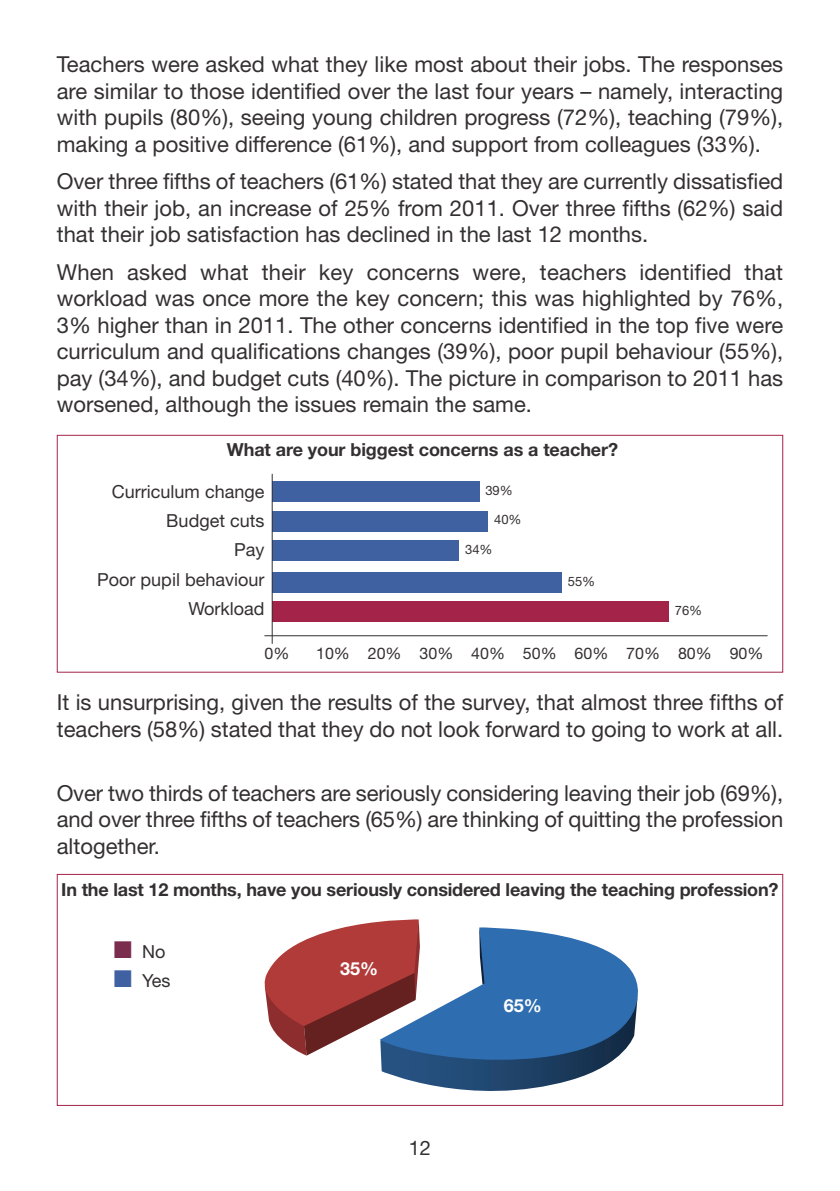
<style>
.page{position:relative;width:840px;height:1191px;background:#fff}
.page>*{position:absolute;margin:0;border:0;box-sizing:border-box;transform-origin:0 0}
.t1{font:22px/26.4px "Helvetica Neue";color:#343032;text-align:justify}
.t2{font:20px "Helvetica Neue";color:#343032}
.t3{font:700 18px "Helvetica Neue";letter-spacing:-.01em;color:#343032}
.t4{font:18px/29.2px "Helvetica Neue";color:#343032;text-align:right}
.t5{font:700 18px "Helvetica Neue";color:#fff}
.t6{font:16px "Helvetica Neue";color:#343032}
.t7{font:13px "Helvetica Neue";color:#343032}
.s1{color:#7b2d50}
.s2{color:#3f61a1}
</style>
<div class="page">
<div style="left:57px;top:435px;width:725px;height:237px;border:1px solid #a42349"></div>
<hr style="left:264px;top:635px;width:503px;height:1px;background:#343032">
<div style="left:272px;top:601px;width:397px;height:21px;background:#a42349"></div>
<div style="left:272px;top:572px;width:290px;height:20px;background:#3f61a1"></div>
<div style="left:272px;top:540px;width:187px;height:21px;background:#3f61a1"></div>
<div style="left:272px;top:511px;width:216px;height:20px;background:#3f61a1"></div>
<div style="left:272px;top:482px;width:208px;height:20px;background:#3f61a1"></div>
<hr style="left:271px;top:474px;width:1px;height:170px;background:#343032">
<svg style="left:264px;top:919px;width:373px;height:172px"></svg>
<div style="left:57px;top:874px;width:725px;height:232px;border:1px solid #a42349"></div>
<p class="t1" style="left:57px;top:54px;width:727px">Teachers were asked what they like most about their jobs. The responses are similar to those identified over the last four years – namely, interacting with pupils (80%), seeing young children progress (72%), teaching (79%), making a positive difference (61%), and support from colleagues (33%).</p>
<p class="t1" style="left:57px;top:171px;width:727px">Over three fifths of teachers (61%) stated that they are currently dissatisfied with their job, an increase of 25% from 2011. Over three fifths (62%) said that their job satisfaction has declined in the last 12 months.</p>
<p class="t1" style="left:57px;top:261px;width:727px">When asked what their key concerns were, teachers identified that workload was once more the key concern; this was highlighted by 76%, 3% higher than in 2011. The other concerns identified in the top five were curriculum and qualifications changes (39%), poor pupil behaviour (55%), pay (34%), and budget cuts (40%). The picture in comparison to 2011 has worsened, although the issues remain the same.</p>
<p class="t3" style="left:227px;top:443px;width:392px">What are your biggest concerns as a teacher?</p>
<p class="t4" style="left:97px;top:479px;width:169px">Curriculum change<br>Budget cuts<br>Pay<br>Poor pupil behaviour<br>Workload</p>
<p class="t7" style="left:485px;top:486px;width:29px">39%</p>
<p class="t7" style="left:494px;top:515px;width:29px">40%</p>
<p class="t7" style="left:465px;top:544px;width:29px">34%</p>
<p class="t7" style="left:567px;top:576px;width:29px">55%</p>
<p class="t7" style="left:674px;top:606px;width:29px">76%</p>
<p class="t6" style="left:264px;top:647px;width:26px">0%</p>
<p class="t6" style="left:316px;top:647px;width:448px">10% 20% 30% 40% 50% 60% 70% 80% 90%</p>
<p class="t1" style="left:57px;top:691px;width:727px">It is unsurprising, given the results of the survey, that almost three fifths of teachers (58%) stated that they do not look forward to going to work at all.</p>
<p class="t1" style="left:57px;top:782px;width:727px">Over two thirds of teachers are seriously considering leaving their job (69%), and over three fifths of teachers (65%) are thinking of quitting the profession altogether.</p>
<p class="t3" style="left:61px;top:883px;width:718px">In the last 12 months, have you seriously considered leaving the teaching profession?</p>
<p class="t4" style="left:114px;top:939px;width:53px"><span class="s1">■</span> No</p>
<p class="t4" style="left:114px;top:968px;width:58px"><span class="s2">■</span> Yes</p>
<p class="t5" style="left:340px;top:962px;width:40px">35%</p>
<p class="t2" style="left:408px;top:1140px;width:24px">12</p>
<p class="t5" style="left:503px;top:999px;width:40px">65%</p>
</div>
